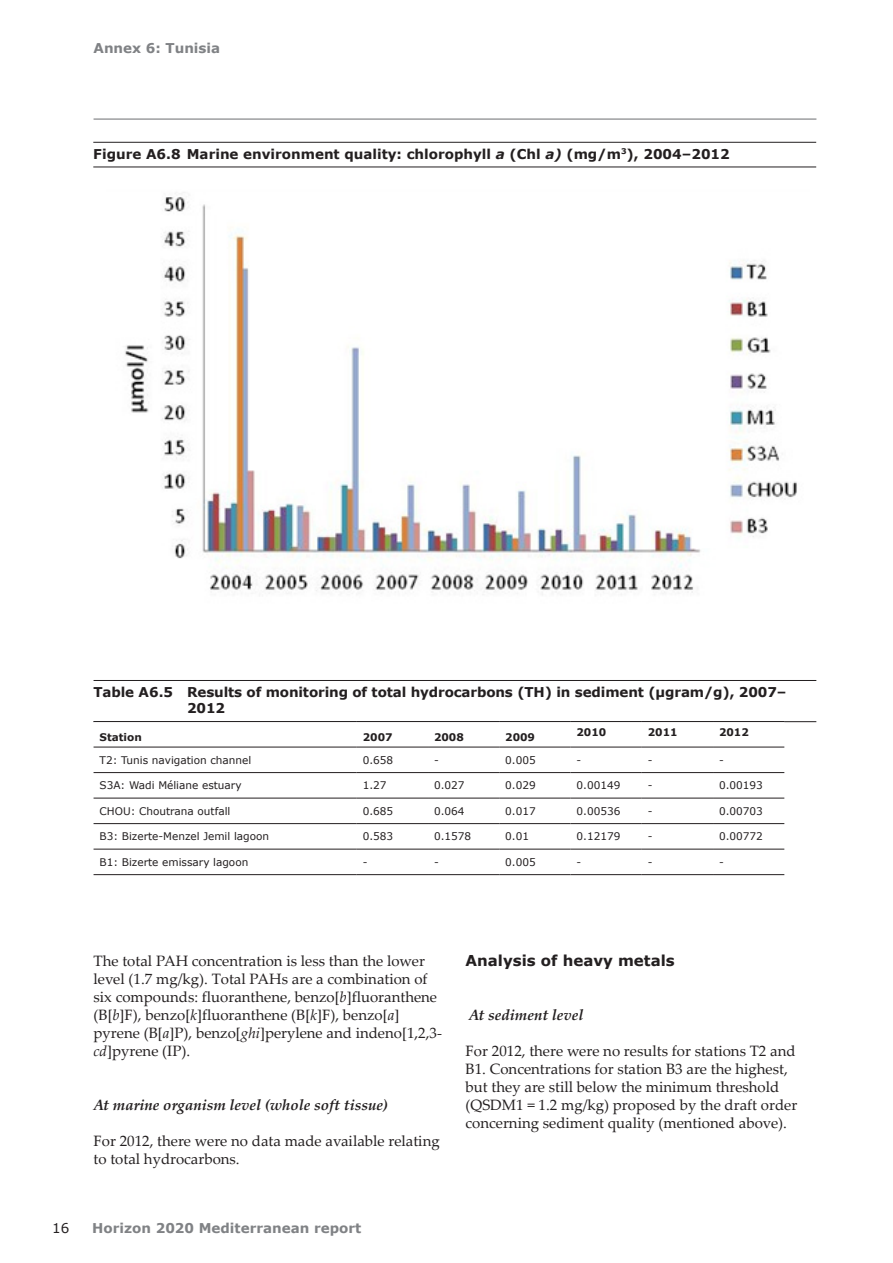
<style>
.page{position:relative;width:893px;height:1263px;background:#fff}
.page>*{position:absolute;margin:0;border:0;box-sizing:border-box;transform-origin:0 0}
.Body_Text{font:15px/18px "Palatino Linotype";color:#231f20}
.Heading_3_no_indent{font:italic 700 15px "Palatino Linotype";color:#231f20}
.Heading_2{font:700 15px "Verdana";color:#231f20}
.Heading_3{font:italic 700 15px "Palatino Linotype";color:#231f20}
.Figure_Title{font:700 13.5px/16.5px "Verdana";letter-spacing:-.01em;color:#231f20}
.t1{font:700 13.5px "Verdana";color:#808285}
.t2{font:13.5px "Verdana";color:#231f20}
.Table_body{font:10.5px "Verdana";color:#231f20}
.Table_body-2{font:700 10.5px "Verdana";color:#231f20}
.s1{font-style:italic}
</style>
<div class="page">
<hr style="left:94px;top:119px;width:722px;height:1px;background:#6c6d70">
<hr style="left:93px;top:142px;width:723px;height:1px;background:#231f20">
<hr style="left:93px;top:167px;width:723px;height:1px;background:#231f20">
<hr style="left:94px;top:680px;width:722px;height:1px;background:#231f20">
<hr style="left:94px;top:721px;width:722px;height:1px;background:#231f20">
<svg style="left:94px;top:722px;width:690px;height:127px"></svg>
<hr style="left:94px;top:747px;width:263px;height:1px;background:#231f20">
<hr style="left:357px;top:747px;width:71px;height:1px;background:#231f20">
<hr style="left:428px;top:747px;width:71px;height:1px;background:#231f20">
<hr style="left:499px;top:747px;width:71px;height:1px;background:#231f20">
<hr style="left:570px;top:747px;width:72px;height:1px;background:#231f20">
<hr style="left:642px;top:747px;width:71px;height:1px;background:#231f20">
<hr style="left:713px;top:747px;width:71px;height:1px;background:#231f20">
<hr style="left:94px;top:772px;width:263px;height:1px;background:#231f20">
<hr style="left:357px;top:772px;width:71px;height:1px;background:#231f20">
<hr style="left:428px;top:772px;width:71px;height:1px;background:#231f20">
<hr style="left:499px;top:772px;width:71px;height:1px;background:#231f20">
<hr style="left:570px;top:772px;width:72px;height:1px;background:#231f20">
<hr style="left:642px;top:772px;width:71px;height:1px;background:#231f20">
<hr style="left:713px;top:772px;width:71px;height:1px;background:#231f20">
<hr style="left:94px;top:798px;width:263px;height:1px;background:#231f20">
<hr style="left:357px;top:798px;width:71px;height:1px;background:#231f20">
<hr style="left:428px;top:798px;width:71px;height:1px;background:#231f20">
<hr style="left:499px;top:798px;width:71px;height:1px;background:#231f20">
<hr style="left:570px;top:798px;width:72px;height:1px;background:#231f20">
<hr style="left:642px;top:798px;width:71px;height:1px;background:#231f20">
<hr style="left:713px;top:798px;width:71px;height:1px;background:#231f20">
<hr style="left:94px;top:823px;width:263px;height:1px;background:#231f20">
<hr style="left:357px;top:823px;width:71px;height:1px;background:#231f20">
<hr style="left:428px;top:823px;width:71px;height:1px;background:#231f20">
<hr style="left:499px;top:823px;width:71px;height:1px;background:#231f20">
<hr style="left:570px;top:823px;width:72px;height:1px;background:#231f20">
<hr style="left:642px;top:823px;width:71px;height:1px;background:#231f20">
<hr style="left:713px;top:823px;width:71px;height:1px;background:#231f20">
<hr style="left:94px;top:849px;width:263px;height:1px;background:#231f20">
<hr style="left:357px;top:849px;width:71px;height:1px;background:#231f20">
<hr style="left:428px;top:849px;width:71px;height:1px;background:#231f20">
<hr style="left:499px;top:849px;width:71px;height:1px;background:#231f20">
<hr style="left:570px;top:849px;width:72px;height:1px;background:#231f20">
<hr style="left:642px;top:849px;width:71px;height:1px;background:#231f20">
<hr style="left:713px;top:849px;width:71px;height:1px;background:#231f20">
<hr style="left:94px;top:874px;width:263px;height:1px;background:#231f20">
<hr style="left:357px;top:874px;width:71px;height:1px;background:#231f20">
<hr style="left:428px;top:874px;width:71px;height:1px;background:#231f20">
<hr style="left:499px;top:874px;width:71px;height:1px;background:#231f20">
<hr style="left:570px;top:874px;width:72px;height:1px;background:#231f20">
<hr style="left:642px;top:874px;width:71px;height:1px;background:#231f20">
<hr style="left:713px;top:874px;width:71px;height:1px;background:#231f20">
<img style="left:125px;top:192px;width:672px;height:403px">
<p class="t1" style="left:94px;top:39px;width:128px">Annex 6: Tunisia</p>
<p class="Figure_Title" style="left:93px;top:145px;width:638px">Figure A6.8 Marine environment quality: chlorophyll <span class="s1">a</span> (Chl <span class="s1">a)</span> (mg/m<sup>3</sup>), 2004–2012</p>
<p class="Figure_Title" style="left:187px;top:683px;width:601px;text-indent:-94px">Table A6.5 Results of monitoring of total hydrocarbons (TH) in sediment (μgram/g), 2007–<br>2012</p>
<p class="Table_body-2" style="left:100px;top:730px;width:44px">Station</p>
<p class="Table_body-2" style="left:363px;top:730px;width:31px">2007</p>
<p class="Table_body-2" style="left:434px;top:730px;width:31px">2008</p>
<p class="Table_body-2" style="left:505px;top:730px;width:31px">2009</p>
<p class="Table_body-2" style="left:576px;top:724px;width:31px">2010</p>
<p class="Table_body-2" style="left:648px;top:724px;width:31px">2011</p>
<p class="Table_body-2" style="left:719px;top:724px;width:31px">2012</p>
<p class="Table_body" style="left:100px;top:753px;width:153px">T2: Tunis navigation channel</p>
<p class="Table_body" style="left:363px;top:753px;width:32px">0.658</p>
<p class="Table_body" style="left:434px;top:753px;width:6px">-</p>
<p class="Table_body" style="left:505px;top:753px;width:32px">0.005</p>
<p class="Table_body" style="left:576px;top:753px;width:6px">-</p>
<p class="Table_body" style="left:648px;top:753px;width:6px">-</p>
<p class="Table_body" style="left:719px;top:753px;width:6px">-</p>
<p class="Table_body" style="left:100px;top:778px;width:144px">S3A: Wadi Méliane estuary</p>
<p class="Table_body" style="left:363px;top:778px;width:25px">1.27</p>
<p class="Table_body" style="left:434px;top:778px;width:32px">0.027</p>
<p class="Table_body" style="left:505px;top:778px;width:32px">0.029</p>
<p class="Table_body" style="left:576px;top:778px;width:45px">0.00149</p>
<p class="Table_body" style="left:648px;top:778px;width:6px">-</p>
<p class="Table_body" style="left:719px;top:778px;width:45px">0.00193</p>
<p class="Table_body" style="left:100px;top:804px;width:132px">CHOU: Choutrana outfall</p>
<p class="Table_body" style="left:363px;top:804px;width:32px">0.685</p>
<p class="Table_body" style="left:434px;top:804px;width:32px">0.064</p>
<p class="Table_body" style="left:505px;top:804px;width:32px">0.017</p>
<p class="Table_body" style="left:576px;top:804px;width:45px">0.00536</p>
<p class="Table_body" style="left:648px;top:804px;width:6px">-</p>
<p class="Table_body" style="left:719px;top:804px;width:45px">0.00703</p>
<p class="Table_body" style="left:100px;top:829px;width:171px">B3: Bizerte-Menzel Jemil lagoon</p>
<p class="Table_body" style="left:363px;top:829px;width:32px">0.583</p>
<p class="Table_body" style="left:434px;top:829px;width:39px">0.1578</p>
<p class="Table_body" style="left:505px;top:829px;width:25px">0.01</p>
<p class="Table_body" style="left:576px;top:829px;width:45px">0.12179</p>
<p class="Table_body" style="left:648px;top:829px;width:6px">-</p>
<p class="Table_body" style="left:719px;top:829px;width:45px">0.00772</p>
<p class="Table_body" style="left:100px;top:855px;width:150px">B1: Bizerte emissary lagoon</p>
<p class="Table_body" style="left:363px;top:855px;width:6px">-</p>
<p class="Table_body" style="left:434px;top:855px;width:6px">-</p>
<p class="Table_body" style="left:505px;top:855px;width:32px">0.005</p>
<p class="Table_body" style="left:576px;top:855px;width:6px">-</p>
<p class="Table_body" style="left:648px;top:855px;width:6px">-</p>
<p class="Table_body" style="left:719px;top:855px;width:6px">-</p>
<p class="Body_Text" style="left:94px;top:951px;width:350px">The total PAH concentration is less than the lower level (1.7 mg/kg). Total PAHs are a combination of six compounds: fluoranthene, benzo[<span class="s1">b</span>]fluoranthene (B[<span class="s1">b</span>]F), benzo[<span class="s1">k</span>]fluoranthene (B[<span class="s1">k</span>]F), benzo[<span class="s1">a</span>] pyrene (B[<span class="s1">a</span>]P), benzo[<span class="s1">ghi</span>]perylene and indeno[1,2,3- <span class="s1">cd</span>]pyrene (IP).</p>
<p class="Heading_3_no_indent" style="left:94px;top:1094px;width:296px">At marine organism level (whole soft tissue)</p>
<p class="Body_Text" style="left:94px;top:1131px;width:348px">For 2012, there were no data made available relating to total hydrocarbons.</p>
<p class="t2" style="left:52px;top:1219px;width:19px">16</p>
<p class="t1" style="left:92px;top:1219px;width:270px">Horizon 2020 Mediterranean report</p>
<p class="Heading_2" style="left:466px;top:950px;width:211px">Analysis of heavy metals</p>
<p class="Heading_3" style="left:469px;top:1004px;width:116px">At sediment level</p>
<p class="Body_Text" style="left:466px;top:1041px;width:333px">For 2012, there were no results for stations T2 and B1. Concentrations for station B3 are the highest, but they are still below the minimum threshold (QSDM1 = 1.2 mg/kg) proposed by the draft order concerning sediment quality (mentioned above).</p>
</div>
